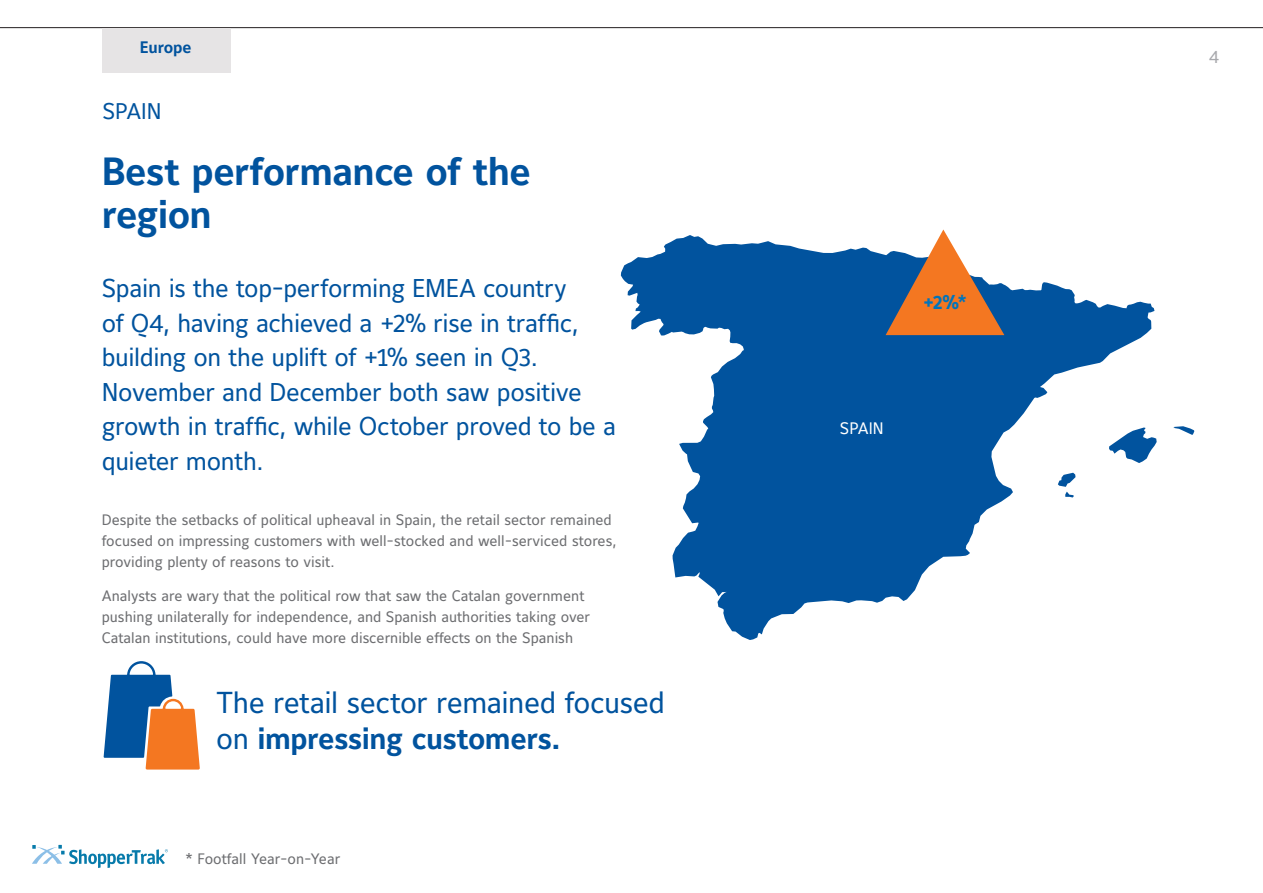
<style>
.page{position:relative;width:1263px;height:893px;background:#fff}
.page>*{position:absolute;margin:0;border:0;box-sizing:border-box;transform-origin:0 0}
.t1{font:700 39px/43.5px "Maurea Jci Lf ML";letter-spacing:-.02em;color:#01539e}
.t2{font:30px/36px "Maurea Jci Lf ML";letter-spacing:-.015em;color:#01539e}
.t3{font:25.5px/34.5px "Maurea Jci Lf ML";letter-spacing:-.015em;color:#01539e}
.t4{font:22.5px "Maurea Jci Lf ML";color:#01539e}
.t5{font:700 19.5px "Maurea Jci Lf ML";color:#0074bc}
.t6{font:18px "Maurea Jci Lf ML";color:#a8a9ad}
.t7{font:700 16.5px "Maurea Jci Lf ML";letter-spacing:-.015em;color:#01539e}
.t8{font:16.5px "Maurea Jci Lf ML";color:#fff}
.t9{font:15px/21px "Maurea Jci Lf ML";color:#6c6d70}
.s1{font-weight:700}
</style>
<div class="page">
<svg style="left:32px;top:845px;width:136px;height:23px"></svg>
<hr style="left:0;top:27px;width:1263px;height:1px;background:#231f20">
<div style="left:102px;top:28px;width:129px;height:44px;background:#e6e4e5"></div>
<svg style="left:621px;top:235px;width:573px;height:405px;fill:#01539e"></svg>
<svg style="left:885px;top:230px;width:119px;height:105px"></svg>
<svg style="left:104px;top:661px;width:96px;height:109px"></svg>
<p class="t7" style="left:140px;top:37px;width:53px">Europe</p>
<h3 class="t4" style="left:102px;top:97px;width:61px">SPAIN</h3>
<h1 class="t1" style="left:102px;top:150px;width:431px">Best performance of the region</h1>
<h3 class="t3" style="left:102px;top:271px;width:516px">Spain is the top-performing EMEA country<br>of Q4, having achieved a +2% rise in traffic, building on the uplift of +1% seen in Q3.<br>November and December both saw positive growth in traffic, while October proved to be a quieter month.</h3>
<p class="t9" style="left:102px;top:510px;width:516px">Despite the setbacks of political upheaval in Spain, the retail sector remained focused on impressing customers with well-stocked and well-serviced stores, providing plenty of reasons to visit.</p>
<p class="t9" style="left:102px;top:585px;width:490px">Analysts are wary that the political row that saw the Catalan government pushing unilaterally for independence, and Spanish authorities taking over<br>Catalan institutions, could have more discernible effects on the Spanish</p>
<h2 class="t2" style="left:216px;top:685px;width:450px">The retail sector remained focused on <span class="s1">impressing customers.</span></h2>
<p class="t9" style="left:186px;top:848px;width:156px">* Footfall Year-on-Year</p>
<h3 class="t5" style="left:923px;top:291px;width:46px">+2%*</h3>
<p class="t8" style="left:840px;top:418px;width:45px">SPAIN</p>
<p class="t6" style="left:1209px;top:46px;width:11px">4</p>
</div>
